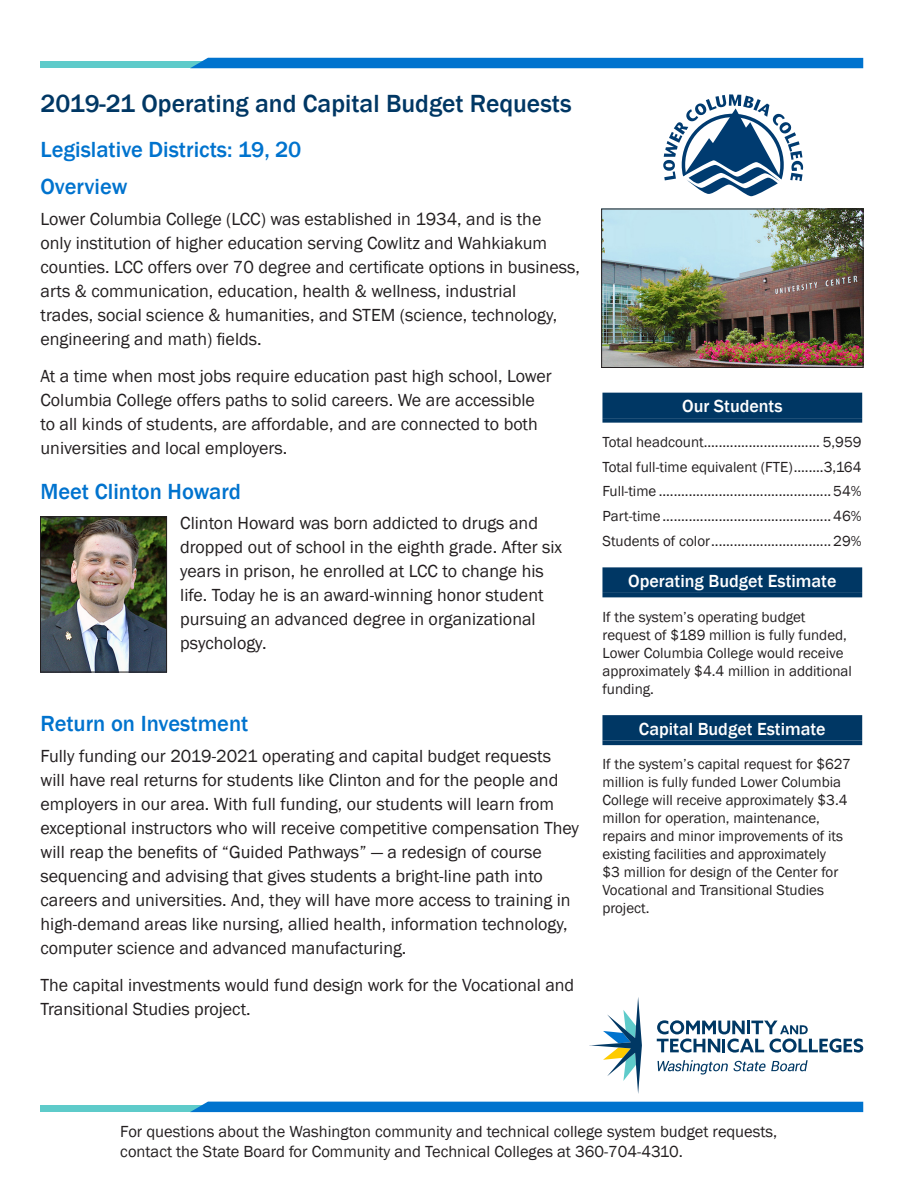
<style>
.page{position:relative;width:918px;height:1188px;background:#fff}
.page>*{position:absolute;margin:0;border:0;box-sizing:border-box;transform-origin:0 0}
.Heading_19pt_blue{font:500 25.5px "Franklin Gothic";color:#003764}
.subhead_15{font:500 22.5px "Franklin Gothic";color:#0073ce}
.body_copy{font:18px/24px "Franklin Gothic";color:#231f20}
.sidebar_header{font:500 18px "Franklin Gothic";color:#fff}
.t1{font:16.5px/19.5px "Franklin Gothic";color:#231f20}
.sidebar_text{font:15px/18px "Franklin Gothic";color:#231f20}
</style>
<div class="page">
<div style="left:40px;top:61px;width:284px;height:7px;background:#5ecbca"></div>
<div style="left:191px;top:58px;width:672px;height:10px;background:#0073ce"></div>
<div style="left:40px;top:1105px;width:284px;height:7px;background:#5ecbca"></div>
<div style="left:190px;top:1102px;width:673px;height:10px;background:#0073ce"></div>
<svg style="left:590px;top:997px;width:52px;height:97px"></svg>
<svg style="left:657px;top:1020px;width:206px;height:33px"></svg>
<svg style="left:658px;top:1060px;width:150px;height:15px"></svg>
<div style="left:602px;top:393px;width:260px;height:25px;background:#003764"></div>
<div style="left:602px;top:418px;width:260px;height:5px;background:#003764"></div>
<div style="left:602px;top:567px;width:260px;height:26px;background:#003764"></div>
<hr style="left:602px;top:593px;width:260px;height:4px;background:#003764">
<div style="left:602px;top:715px;width:260px;height:26px;background:#003764"></div>
<hr style="left:602px;top:741px;width:260px;height:4px;background:#003764">
<svg style="left:663px;top:94px;width:140px;height:102px"></svg>
<img style="left:603px;top:211px;width:258px;height:155px">
<div style="left:601px;top:209px;width:262px;height:159px;border:1px solid #231f20"></div>
<img style="left:42px;top:518px;width:123px;height:152px">
<div style="left:40px;top:516px;width:127px;height:156px;border:1px solid #231f20"></div>
<p class="Heading_19pt_blue" style="left:40px;top:88px;width:533px">2019-21 Operating and Capital Budget Requests</p>
<p class="subhead_15" style="left:40px;top:135px;width:262px">Legislative Districts: 19, 20</p>
<p class="subhead_15" style="left:40px;top:173px;width:88px">Overview</p>
<p class="body_copy" style="left:40px;top:207px;width:541px">Lower Columbia College (LCC) was established in 1934, and is the<br>only institution of higher education serving Cowlitz and Wahkiakum counties. LCC offers over 70 degree and certificate options in business, arts &amp; communication, education, health &amp; wellness, industrial<br>trades, social science &amp; humanities, and STEM (science, technology, engineering and math) fields.</p>
<p class="body_copy" style="left:40px;top:365px;width:513px">At a time when most jobs require education past high school, Lower Columbia College offers paths to solid careers. We are accessible to all kinds of students, are affordable, and are connected to both universities and local employers.</p>
<p class="subhead_15" style="left:40px;top:477px;width:202px">Meet Clinton Howard</p>
<p class="body_copy" style="left:180px;top:512px;width:384px">Clinton Howard was born addicted to drugs and dropped out of school in the eighth grade. After six years in prison, he enrolled at LCC to change his life. Today he is an award-winning honor student pursuing an advanced degree in organizational psychology.</p>
<p class="subhead_15" style="left:40px;top:710px;width:209px">Return on Investment</p>
<p class="body_copy" style="left:40px;top:744px;width:540px">Fully funding our 2019-2021 operating and capital budget requests will have real returns for students like Clinton and for the people and employers in our area. With full funding, our students will learn from exceptional instructors who will receive competitive compensation They will reap the benefits of “Guided Pathways” — a redesign of course sequencing and advising that gives students a bright-line path into careers and universities. And, they will have more access to training in high-demand areas like nursing, allied health, information technology, computer science and advanced manufacturing.</p>
<p class="body_copy" style="left:40px;top:974px;width:535px">The capital investments would fund design work for the Vocational and<br>Transitional Studies project.</p>
<p class="sidebar_header" style="left:682px;top:395px;width:102px">Our Students</p>
<p class="sidebar_text" style="left:602px;top:433px;width:261px">Total headcount............................... 5,959</p>
<p class="sidebar_text" style="left:602px;top:458px;width:261px">Total full-time equivalent (FTE)........3,164</p>
<p class="sidebar_text" style="left:602px;top:483px;width:261px">Full-time ..............................................54%</p>
<p class="sidebar_text" style="left:602px;top:508px;width:261px">Part-time.............................................46%</p>
<p class="sidebar_text" style="left:602px;top:532px;width:261px">Students of color................................29%</p>
<p class="sidebar_header" style="left:628px;top:570px;width:210px">Operating Budget Estimate</p>
<p class="sidebar_text" style="left:602px;top:608px;width:251px">If the system’s operating budget request of $189 million is fully funded,<br>Lower Columbia College would receive approximately $4.4 million in additional funding.</p>
<p class="sidebar_header" style="left:639px;top:718px;width:188px">Capital Budget Estimate</p>
<p class="sidebar_text" style="left:602px;top:756px;width:250px">If the system’s capital request for $627 million is fully funded Lower Columbia College will receive approximately $3.4 millon for operation, maintenance, repairs and minor improvements of its existing facilities and approximately<br>$3 million for design of the Center for Vocational and Transitional Studies project.</p>
<p class="t1" style="left:120px;top:1122px;width:659px">For questions about the Washington community and technical college system budget requests, contact the State Board for Community and Technical Colleges at 360-704-4310.</p>
</div>
